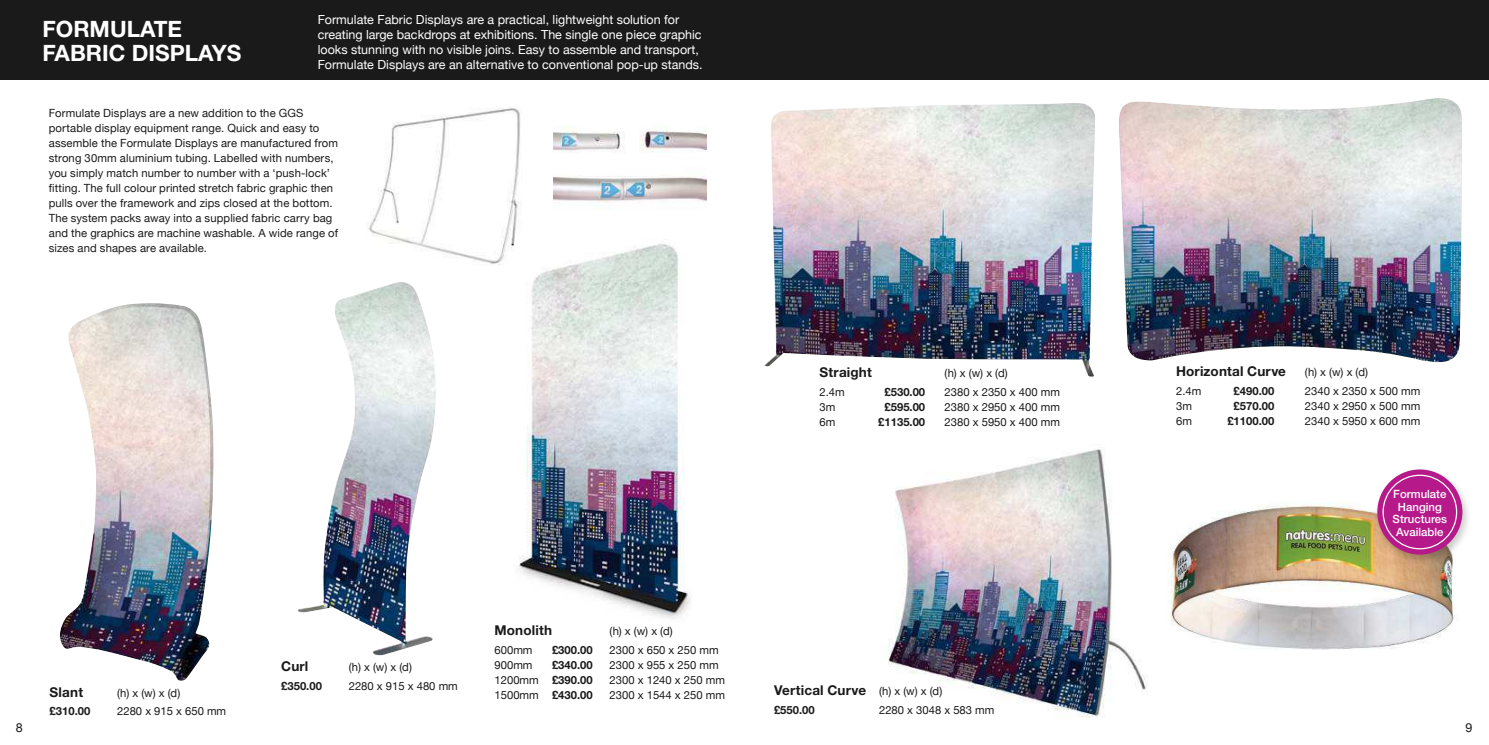
<style>
.page{position:relative;width:1489px;height:745px;background:#fff}
.page>*{position:absolute;margin:0;border:0;box-sizing:border-box;transform-origin:0 0}
.t1{font:700 22.5px/23.8px "Helvetica Neue";color:#fff}
.t2{font:700 13.5px "Helvetica Neue";letter-spacing:.01em;color:#1a1a1a}
.t3{font:12.5px/15px "Helvetica Neue";color:#fff}
.t4{font:12.5px "Helvetica Neue";color:#1a1a1a}
.t5{font:500 11.38px/12.5px "Helvetica Neue";color:#fff;text-align:center}
.t6{font:11.25px/15px "Helvetica Neue";letter-spacing:.01em;color:#1a1a1a}
.t7{font:700 11.25px "Helvetica Neue";color:#1a1a1a}
.s1{font-weight:400}
.s2{font-weight:400;font-size:11.25px}
</style>
<div class="page">
<div style="left:0;top:0;width:744px;height:80px;background:#1a1a1a"></div>
<div style="left:744px;top:0;width:744px;height:80px;background:#1a1a1a"></div>
<img style="left:764px;top:103px;width:331px;height:273px">
<img style="left:298px;top:282px;width:138px;height:373px">
<img style="left:1119px;top:98px;width:343px;height:265px">
<img style="left:60px;top:303px;width:154px;height:378px">
<img style="left:888px;top:444px;width:259px;height:274px">
<img style="left:519px;top:239px;width:172px;height:380px">
<img style="left:369px;top:108px;width:160px;height:163px">
<img style="left:553px;top:126px;width:153px;height:84px">
<img style="left:1167px;top:505px;width:288px;height:145px">
<div style="left:1372px;top:467px;width:99px;height:98px;background:#000;opacity:.2"></div>
<div style="left:1377px;top:469px;width:85px;height:85px;background:#b61a8a;border-radius:50%"></div>
<div style="left:1382px;top:474px;width:74px;height:75px;border:1px solid #fff;border-radius:50%"></div>
<h1 class="t1" style="left:43px;top:19px;width:200px">FORMULATE<br>FABRIC DISPLAYS</h1>
<p class="t3" style="left:318px;top:13px;width:386px">Formulate Fabric Displays are a practical, lightweight solution for creating large backdrops at exhibitions. The single one piece graphic looks stunning with no visible joins. Easy to assemble and transport, Formulate Displays are an alternative to conventional pop-up stands.</p>
<p class="t6" style="left:49px;top:106px;width:291px">Formulate Displays are a new addition to the GGS portable display equipment range. Quick and easy to assemble the Formulate Displays are manufactured from strong 30mm aluminium tubing. Labelled with numbers, you simply match number to number with a ‘push-lock’ fitting. The full colour printed stretch fabric graphic then pulls over the framework and zips closed at the bottom.<br>The system packs away into a supplied fabric carry bag and the graphics are machine washable. A wide range of sizes and shapes are available.</p>
<p class="t2" style="left:819px;top:367px;width:54px">Straight</p>
<p class="t6" style="left:944px;top:366px;width:65px">(h) x (w) x (d)</p>
<p class="t6" style="left:819px;top:385px;width:27px">2.4m</p>
<p class="t7" style="left:884px;top:387px;width:42px">£530.00</p>
<p class="t6" style="left:944px;top:385px;width:117px">2380 x 2350 x 400 mm</p>
<p class="t6" style="left:819px;top:400px;width:17px">3m</p>
<p class="t7" style="left:884px;top:402px;width:42px">£595.00</p>
<p class="t6" style="left:944px;top:400px;width:117px">2380 x 2950 x 400 mm</p>
<p class="t6" style="left:819px;top:415px;width:17px">6m</p>
<p class="t7" style="left:878px;top:417px;width:48px">£1135.00</p>
<p class="t6" style="left:944px;top:415px;width:117px">2380 x 5950 x 400 mm</p>
<p class="t2" style="left:50px;top:686px;width:35px">Slant</p>
<p class="t6" style="left:117px;top:685px;width:65px">(h) x (w) x (d)</p>
<p class="t7" style="left:50px;top:706px;width:42px">£310.00</p>
<p class="t6" style="left:117px;top:704px;width:111px">2280 x 915 x 650 mm</p>
<p class="t2" style="left:281px;top:661px;width:29px">Curl</p>
<p class="t6" style="left:349px;top:660px;width:65px">(h) x (w) x (d)</p>
<p class="t7" style="left:281px;top:681px;width:42px">£350.00</p>
<p class="t6" style="left:349px;top:679px;width:111px">2280 x 915 x 480 mm</p>
<p class="t2" style="left:494px;top:624px;width:59px">Monolith</p>
<p class="t6" style="left:609px;top:623px;width:65px">(h) x (w) x (d)</p>
<p class="t6" style="left:494px;top:642px;width:39px">600mm</p>
<p class="t7" style="left:552px;top:645px;width:42px">£300.00</p>
<p class="t6" style="left:609px;top:642px;width:111px">2300 x 650 x 250 mm</p>
<p class="t6" style="left:494px;top:657px;width:39px">900mm</p>
<p class="t7" style="left:552px;top:660px;width:42px">£340.00</p>
<p class="t6" style="left:609px;top:657px;width:111px">2300 x 955 x 250 mm</p>
<p class="t7" style="left:494px;top:675px;width:100px"><span class="s1">1200mm</span> £390.00</p>
<p class="t6" style="left:609px;top:672px;width:117px">2300 x 1240 x 250 mm</p>
<p class="t7" style="left:494px;top:690px;width:100px"><span class="s1">1500mm</span> £430.00</p>
<p class="t6" style="left:609px;top:687px;width:117px">2300 x 1544 x 250 mm</p>
<p class="t2" style="left:774px;top:685px;width:170px">Vertical Curve <span class="s2">(h) x (w) x (d)</span></p>
<p class="t7" style="left:774px;top:705px;width:42px">£550.00</p>
<p class="t6" style="left:879px;top:703px;width:117px">2280 x 3048 x 583 mm</p>
<p class="t2" style="left:1175px;top:366px;width:111px">Horizontal Curve</p>
<p class="t6" style="left:1304px;top:365px;width:65px">(h) x (w) x (d)</p>
<p class="t6" style="left:1175px;top:384px;width:27px">2.4m</p>
<p class="t7" style="left:1233px;top:386px;width:42px">£490.00</p>
<p class="t6" style="left:1304px;top:384px;width:117px">2340 x 2350 x 500 mm</p>
<p class="t6" style="left:1175px;top:399px;width:17px">3m</p>
<p class="t7" style="left:1233px;top:401px;width:42px">£570.00</p>
<p class="t6" style="left:1304px;top:399px;width:117px">2340 x 2950 x 500 mm</p>
<p class="t6" style="left:1175px;top:414px;width:17px">6m</p>
<p class="t7" style="left:1227px;top:416px;width:48px">£1100.00</p>
<p class="t6" style="left:1304px;top:414px;width:117px">2340 x 5950 x 600 mm</p>
<p class="t5" style="left:1392px;top:488px;width:56px">Formulate<br>Hanging<br>Structures<br>Available</p>
<p class="t4" style="left:16px;top:722px;width:8px">8</p>
<p class="t4" style="left:1465px;top:722px;width:8px">9</p>
</div>
